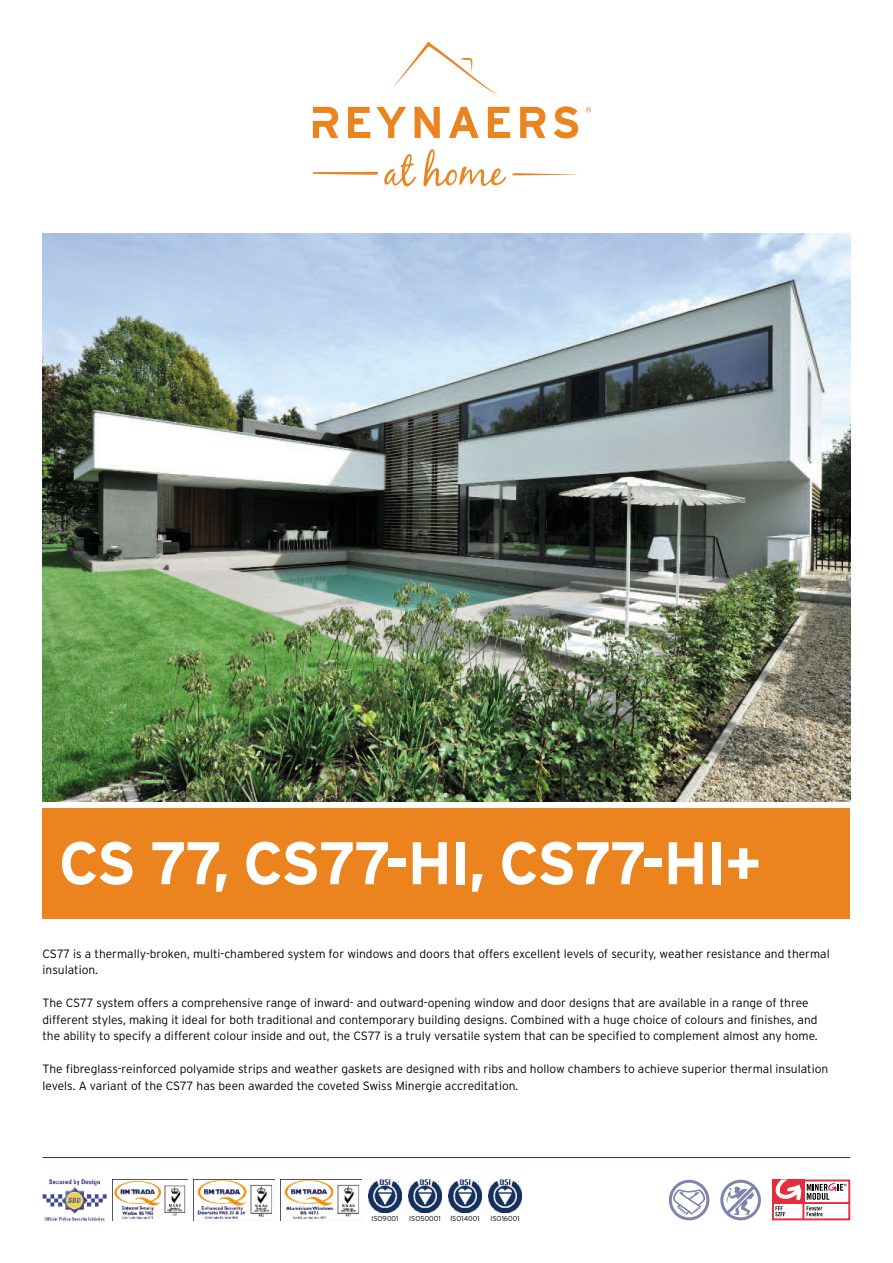
<style>
.page{position:relative;width:893px;height:1263px;background:#fff}
.page>*{position:absolute;margin:0;border:0;box-sizing:border-box;transform-origin:0 0}
.t1{font:700 60px "Interstate Rey";letter-spacing:-.045em;color:#fff}
.t2{font:300 12px/16.5px "Interstate";color:#000}
.t3{font:300 7.2px "Interstate";color:#000}
</style>
<div class="page">
<svg style="left:313px;top:106px;width:265px;height:32px"></svg>
<svg style="left:393px;top:42px;width:105px;height:52px"></svg>
<svg style="left:512px;top:173px;width:66px;height:2px"></svg>
<svg style="left:313px;top:149px;width:193px;height:37px"></svg>
<svg style="left:586px;top:107px;width:5px;height:5px"></svg>
<hr style="left:42px;top:1157px;width:808px;height:1px;background:#1a346c">
<div style="left:43px;top:808px;width:807px;height:110px;background:#eb831f"></div>
<img style="left:43px;top:234px;width:807px;height:567px">
<svg style="left:669px;top:1180px;width:92px;height:40px"></svg>
<hr style="left:773px;top:1202px;width:76px;height:2px;background:#e32f3d">
<svg style="left:807px;top:1206px;width:15px;height:10px"></svg>
<div style="left:772px;top:1179px;width:78px;height:41px;border:2px solid #e32f3d"></div>
<hr style="left:802px;top:1180px;width:2px;height:39px;background:#e32f3d">
<div style="left:772px;top:1179px;width:32px;height:25px;background:#e32f3d"></div>
<svg style="left:775px;top:1179px;width:26px;height:37px"></svg>
<svg style="left:807px;top:1183px;width:39px;height:17px"></svg>
<img style="left:42px;top:1179px;width:65px;height:43px">
<img style="left:281px;top:1179px;width:81px;height:40px">
<img style="left:194px;top:1179px;width:81px;height:40px">
<img style="left:113px;top:1179px;width:75px;height:40px">
<img style="left:368px;top:1179px;width:34px;height:34px">
<img style="left:408px;top:1179px;width:34px;height:34px">
<img style="left:448px;top:1179px;width:34px;height:34px">
<img style="left:488px;top:1179px;width:34px;height:34px">
<h1 class="t1" style="left:59px;top:828px;width:704px">CS 77, CS77-HI, CS77-HI+</h1>
<p class="t2" style="left:43px;top:945px;width:789px">CS77 is a thermally-broken, multi-chambered system for windows and doors that offers excellent levels of security, weather resistance and thermal insulation.</p>
<p class="t2" style="left:43px;top:995px;width:777px">The CS77 system offers a comprehensive range of inward- and outward-opening window and door designs that are available in a range of three different styles, making it ideal for both traditional and contemporary building designs. Combined with a huge choice of colours and finishes, and the ability to specify a different colour inside and out, the CS77 is a truly versatile system that can be specified to complement almost any home.</p>
<p class="t2" style="left:43px;top:1061px;width:787px">The fibreglass-reinforced polyamide strips and weather gaskets are designed with ribs and hollow chambers to achieve superior thermal insulation levels. A variant of the CS77 has been awarded the coveted Swiss Minergie accreditation.</p>
<p class="t3" style="left:371px;top:1214px;width:29px">ISO9001</p>
<p class="t3" style="left:409px;top:1214px;width:33px">ISO50001</p>
<p class="t3" style="left:450px;top:1214px;width:31px">ISO14001</p>
<p class="t3" style="left:490px;top:1214px;width:31px">ISO16001</p>
</div>
